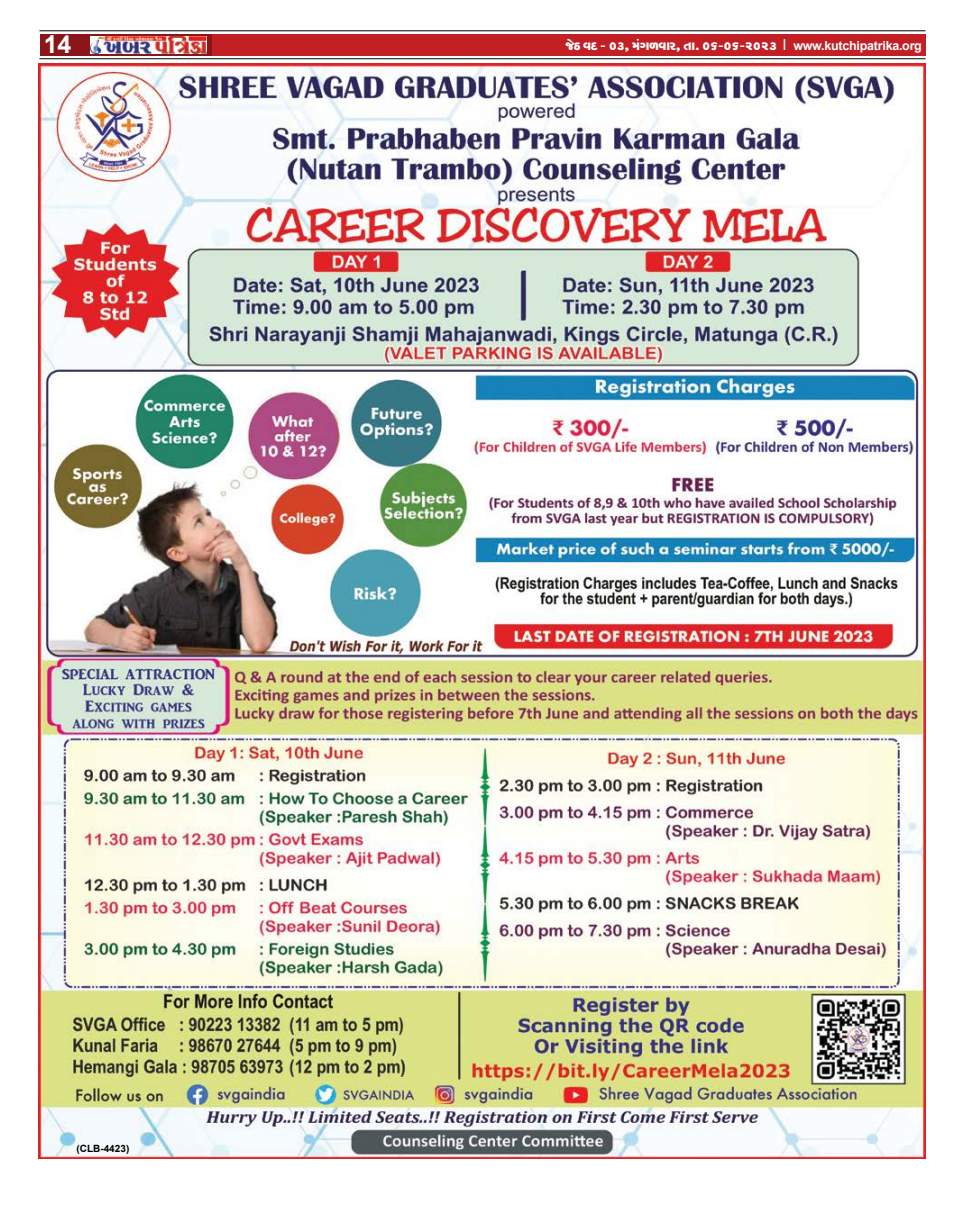
<style>
.page{position:relative;width:964px;height:1205px;background:#fff}
.page>*{position:absolute;margin:0;border:0;box-sizing:border-box;transform-origin:0 0}
.t1{font:700 25px "Arial";color:#fff}
.t2{font:15px "SHREE GUJ7";letter-spacing:-.02em;color:#fff}
.t3{font:700 10px "Arial";color:#000}
.s1{font-family:"Arial"}
.s2{font-family:"Arial";font-weight:700;font-size:12.5px}
</style>
<div class="page">
<div style="left:40px;top:34px;width:172px;height:21px;background:#8b1619"></div>
<div style="left:212px;top:34px;width:714px;height:21px;background:#c22025"></div>
<hr style="left:39px;top:58px;width:886px;height:1px;background:#000">
<hr style="left:39px;top:30px;width:886px;height:1px;background:#000">
<img style="left:90px;top:36px;width:116px;height:17px">
<img style="left:39px;top:64px;width:886px;height:1095px">
<h1 class="t1" style="left:44px;top:27px;width:29px">14</h1>
<p class="t2" style="left:565px;top:38px;width:358px">S&gt;¡W$ hv$ - 03, d„Nmhpf, sp. 06-06-2023 <span class="s1">I</span> <span class="s2">www.kutchipatrika.org</span></p>
<p class="t3" style="left:77px;top:1142px;width:54px">(CLB-4423)</p>
</div>
